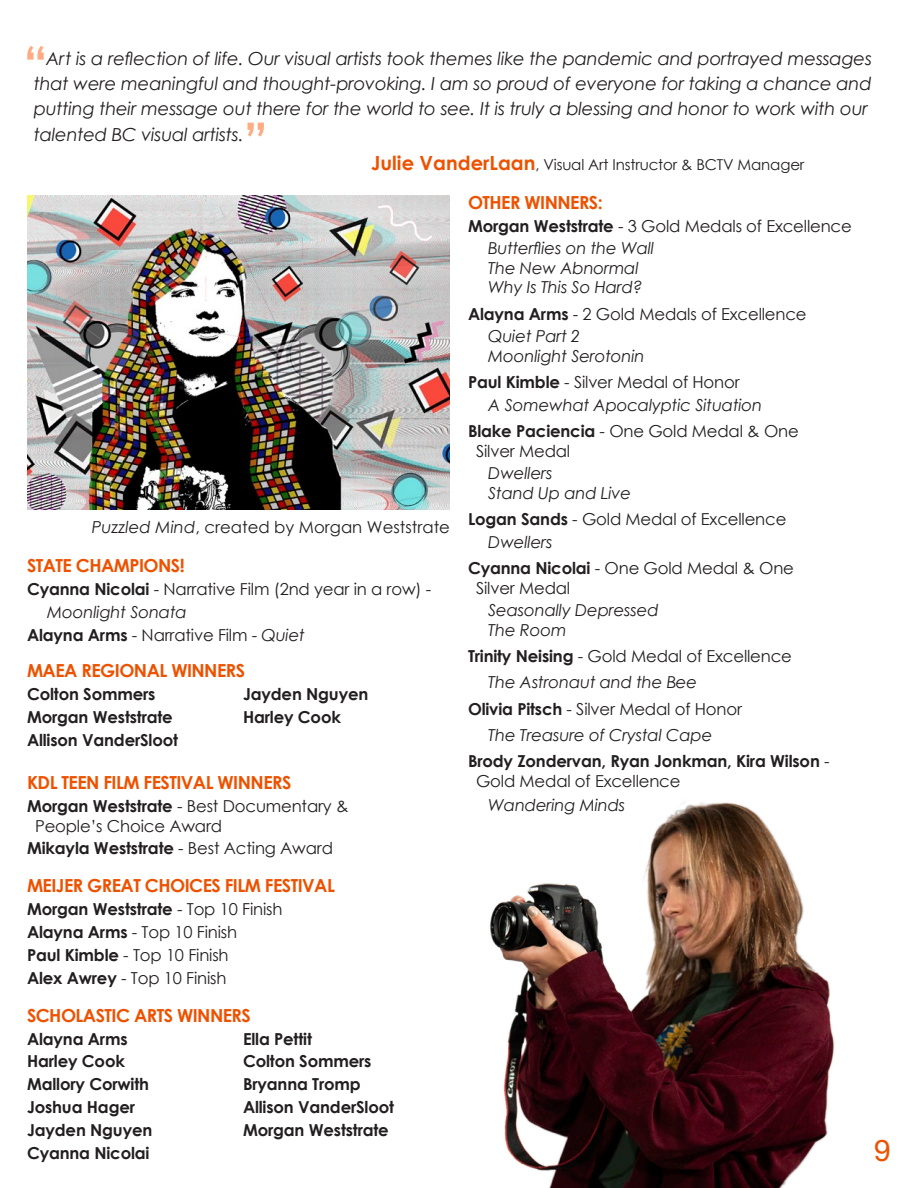
<style>
.page{position:relative;width:918px;height:1188px;background:#fff}
.page>*{position:absolute;margin:0;border:0;box-sizing:border-box;transform-origin:0 0}
.t1{font:700 51px "Century Gothic";color:#ffab84}
.t2{font:30px "Helvetica Neue LT Std";color:#ed5200}
.t3{font:italic 18px/25.2px "Century Gothic";letter-spacing:-.01em;color:#231f20}
.Award_body{font:700 18px "Century Gothic";letter-spacing:-.03em;color:#ed5200}
.Body_Copy_copy{font:16.5px/19.5px "Century Gothic";letter-spacing:-.01em;color:#231f20}
.t4{font:700 16.5px/19.5px "Century Gothic";letter-spacing:-.01em;color:#231f20}
.t5{font:italic 16.5px/19.5px "Century Gothic";letter-spacing:-.01em;color:#231f20}
.t6{font:15px "Century Gothic";letter-spacing:-.01em;color:#231f20}
.s1{font-weight:700;font-size:19.5px;color:#ed5200}
.s2{font-weight:700}
.s3{font-weight:400}
.s4{font-style:italic}
</style>
<div class="page">
<img style="left:27px;top:195px;width:423px;height:315px">
<img style="left:490px;top:802px;width:345px;height:386px">
<p class="t1" style="left:23px;top:26px;width:26px">“</p>
<p class="t3" style="left:34px;top:46px;width:840px;text-indent:12px">Art is a reflection of life. Our visual artists took themes like the pandemic and portrayed messages that were meaningful and thought-provoking. I am so proud of everyone for taking a chance and putting their message out there for the world to see. It is truly a blessing and honor to work with our talented BC visual artists.</p>
<p class="t1" style="left:243px;top:103px;width:26px">”</p>
<p class="t6" style="left:371px;top:154px;width:435px"><span class="s1">Julie VanderLaan</span>, Visual Art Instructor &amp; BCTV Manager</p>
<p class="Award_body" style="left:468px;top:189px;width:136px">OTHER WINNERS:</p>
<p class="Body_Copy_copy" style="left:468px;top:216px;width:385px"><span class="s2">Morgan Weststrate</span> - 3 Gold Medals of Excellence</p>
<p class="t5" style="left:488px;top:238px;width:168px">Butterflies on the Wall<br>The New Abnormal<br>Why Is This So Hard?</p>
<p class="Body_Copy_copy" style="left:468px;top:304px;width:340px"><span class="s2">Alayna Arms</span> - 2 Gold Medals of Excellence</p>
<p class="t5" style="left:488px;top:326px;width:158px">Quiet Part 2<br>Moonlight Serotonin</p>
<p class="Body_Copy_copy" style="left:468px;top:372px;width:273px"><span class="s2">Paul Kimble</span> - Silver Medal of Honor</p>
<p class="t5" style="left:488px;top:395px;width:276px">A Somewhat Apocalyptic Situation</p>
<p class="Body_Copy_copy" style="left:476px;top:421px;width:324px;text-indent:-8px"><span class="s2">Blake Paciencia</span> - One Gold Medal &amp; One<br>Silver Medal</p>
<p class="t5" style="left:488px;top:463px;width:145px">Dwellers<br>Stand Up and Live</p>
<p class="Body_Copy_copy" style="left:468px;top:509px;width:320px"><span class="s2">Logan Sands</span> - Gold Medal of Excellence</p>
<p class="t5" style="left:488px;top:532px;width:66px">Dwellers</p>
<p class="Body_Copy_copy" style="left:476px;top:558px;width:319px;text-indent:-8px"><span class="s2">Cyanna Nicolai</span> - One Gold Medal &amp; One<br>Silver Medal</p>
<p class="t5" style="left:488px;top:600px;width:172px">Seasonally Depressed<br>The Room</p>
<p class="Body_Copy_copy" style="left:468px;top:646px;width:325px"><span class="s2">Trinity Neising</span> - Gold Medal of Excellence</p>
<p class="t5" style="left:488px;top:672px;width:211px">The Astronaut and the Bee</p>
<p class="Body_Copy_copy" style="left:468px;top:699px;width:276px"><span class="s2">Olivia Pitsch</span> - Silver Medal of Honor</p>
<p class="t5" style="left:488px;top:725px;width:226px">The Treasure of Crystal Cape</p>
<p class="t4" style="left:476px;top:751px;width:355px;text-indent:-8px">Brody Zondervan, Ryan Jonkman, Kira Wilson <span class="s3">-<br>Gold Medal of Excellence</span></p>
<p class="t5" style="left:488px;top:795px;width:139px">Wandering Minds</p>
<p class="Body_Copy_copy" style="left:92px;top:517px;width:360px"><span class="s4">Puzzled Mind</span>, created by Morgan Weststrate</p>
<p class="Award_body" style="left:27px;top:552px;width:159px">STATE CHAMPIONS!</p>
<p class="Body_Copy_copy" style="left:27px;top:579px;width:406px"><span class="s2">Cyanna Nicolai</span> - Narrative Film (2nd year in a row) -</p>
<p class="t5" style="left:47px;top:602px;width:141px">Moonlight Sonata</p>
<p class="Body_Copy_copy" style="left:27px;top:625px;width:279px"><span class="s2">Alayna Arms</span> - Narrative Film - <span class="s4">Quiet</span></p>
<p class="Award_body" style="left:27px;top:657px;width:220px">MAEA REGIONAL WINNERS</p>
<p class="t4" style="left:27px;top:684px;width:130px">Colton Sommers</p>
<p class="t4" style="left:243px;top:684px;width:127px">Jayden Nguyen</p>
<p class="t4" style="left:27px;top:707px;width:147px">Morgan Weststrate</p>
<p class="t4" style="left:243px;top:707px;width:100px">Harley Cook</p>
<p class="t4" style="left:27px;top:729px;width:153px">Allison VanderSloot</p>
<p class="Award_body" style="left:27px;top:769px;width:266px">KDL TEEN FILM FESTIVAL WINNERS</p>
<p class="Body_Copy_copy" style="left:35px;top:796px;width:315px;text-indent:-8px"><span class="s2">Morgan Weststrate</span> - Best Documentary &amp;<br>People’s Choice Award</p>
<p class="t4" style="left:27px;top:838px;width:308px">Mikayla Weststrate <span class="s3">- Best Acting Award</span></p>
<p class="Award_body" style="left:27px;top:872px;width:309px">MEIJER GREAT CHOICES FILM FESTIVAL</p>
<p class="t4" style="left:27px;top:899px;width:257px">Morgan Weststrate <span class="s3">- Top 10 Finish</span></p>
<p class="Body_Copy_copy" style="left:27px;top:922px;width:212px"><span class="s2">Alayna Arms</span> - Top 10 Finish</p>
<p class="Body_Copy_copy" style="left:27px;top:945px;width:203px"><span class="s2">Paul Kimble</span> - Top 10 Finish</p>
<p class="Body_Copy_copy" style="left:27px;top:968px;width:201px"><span class="s2">Alex Awrey</span> - Top 10 Finish</p>
<p class="Award_body" style="left:27px;top:1002px;width:225px">SCHOLASTIC ARTS WINNERS</p>
<p class="t4" style="left:27px;top:1028px;width:102px">Alayna Arms</p>
<p class="t4" style="left:243px;top:1028px;width:70px">Ella Pettit</p>
<p class="t4" style="left:27px;top:1051px;width:100px">Harley Cook</p>
<p class="t4" style="left:243px;top:1051px;width:130px">Colton Sommers</p>
<p class="t4" style="left:27px;top:1074px;width:124px">Mallory Corwith</p>
<p class="t4" style="left:243px;top:1074px;width:119px">Bryanna Tromp</p>
<p class="t4" style="left:27px;top:1097px;width:110px">Joshua Hager</p>
<p class="t4" style="left:243px;top:1097px;width:153px">Allison VanderSloot</p>
<p class="t4" style="left:27px;top:1120px;width:127px">Jayden Nguyen</p>
<p class="t4" style="left:243px;top:1120px;width:147px">Morgan Weststrate</p>
<p class="t4" style="left:27px;top:1143px;width:124px">Cyanna Nicolai</p>
<p class="t2" style="left:874px;top:1132px;width:18px">9</p>
</div>
